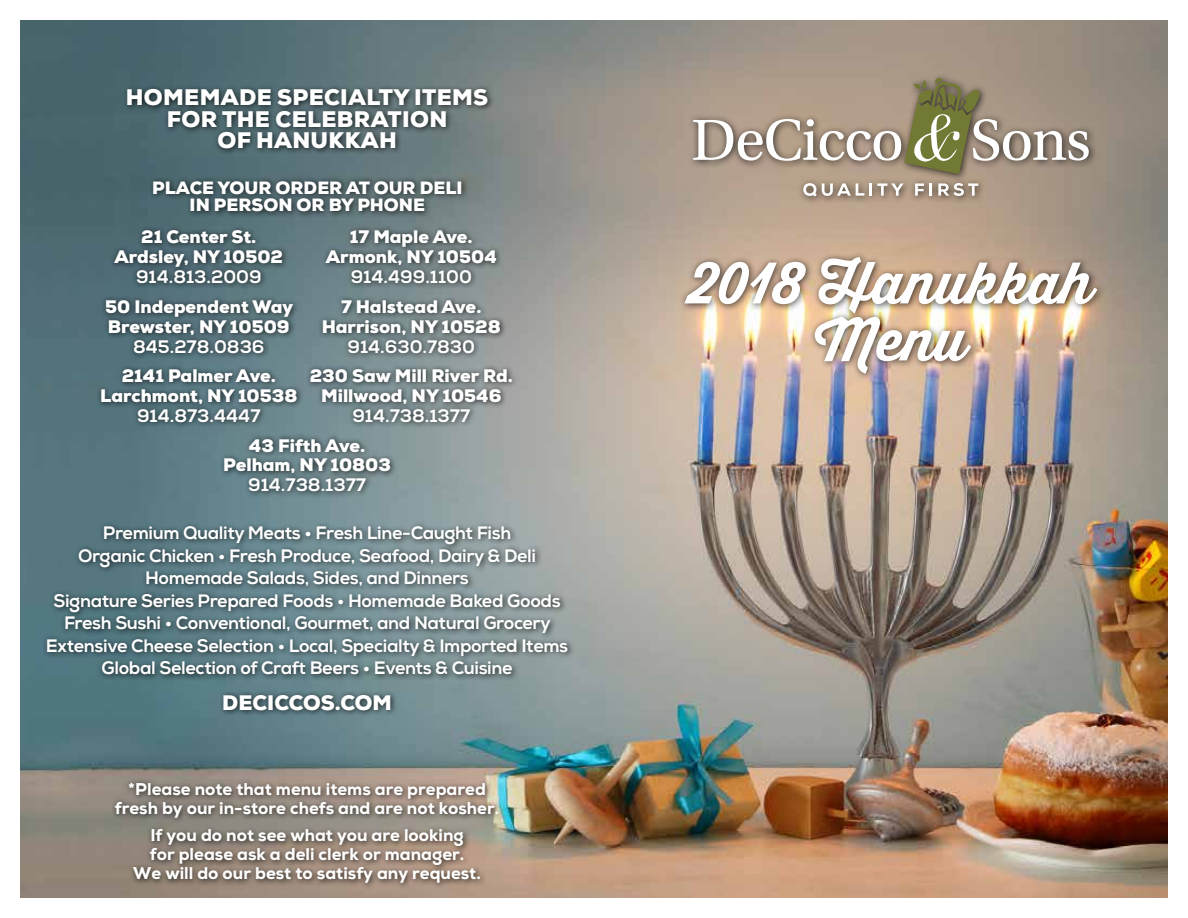
<style>
.page{position:relative;width:1188px;height:918px;background:#fff}
.page>*{position:absolute;margin:0;border:0;box-sizing:border-box;transform-origin:0 0}
.t1{font:700 57px/57px "Thirsty Script";color:#fff;text-align:center}
.t2{font:900 22.5px/21.3px "Nexa";letter-spacing:.015em;color:#fff;text-align:center}
.t3{font:900 21px "Nexa";color:#fff}
.t4{font:900 18.15px/19.8px "Nexa";color:#fff;text-align:center}
.t5{font:800 18.15px "Nexa";color:#fff}
.t6{font:800 18px/22.5px "Nexa";letter-spacing:-.02em;color:#fff;text-align:center}
.t7{font:900 17.85px/17.9px "Nexa";color:#fff;text-align:center}
.t8{font:800 16.95px/18.9px "Nexa";color:#fff;text-align:center}
</style>
<div class="page">
<img style="left:20px;top:20px;width:1148px;height:878px">
<div style="left:219px;top:690px;width:178px;height:28px;background:#000;opacity:.75"></div>
<div style="left:42px;top:521px;width:533px;height:161px;background:#000;opacity:.75"></div>
<div style="left:148px;top:176px;width:321px;height:43px;background:#000;opacity:.75"></div>
<div style="left:109px;top:225px;width:180px;height:65px;background:#000;opacity:.75"></div>
<div style="left:101px;top:295px;width:199px;height:65px;background:#000;opacity:.75"></div>
<div style="left:96px;top:364px;width:208px;height:65px;background:#000;opacity:.75"></div>
<div style="left:321px;top:225px;width:182px;height:65px;background:#000;opacity:.75"></div>
<div style="left:318px;top:295px;width:189px;height:65px;background:#000;opacity:.75"></div>
<div style="left:306px;top:364px;width:213px;height:65px;background:#000;opacity:.75"></div>
<div style="left:219px;top:434px;width:178px;height:64px;background:#000;opacity:.75"></div>
<div style="left:678px;top:251px;width:427px;height:131px;background:#000;opacity:.75"></div>
<div style="left:688px;top:72px;width:409px;height:133px;background:#000;opacity:.75"></div>
<svg style="left:693px;top:78px;width:396px;height:96px;background:#a69885"></svg>
<svg style="left:803px;top:183px;width:61px;height:14px"></svg>
<svg style="left:870px;top:183px;width:34px;height:13px"></svg>
<svg style="left:915px;top:183px;width:17px;height:13px"></svg>
<svg style="left:938px;top:183px;width:40px;height:13px"></svg>
<div style="left:123px;top:84px;width:372px;height:71px;background:#000;opacity:.75"></div>
<div style="left:111px;top:778px;width:394px;height:112px;background:#000;opacity:.75"></div>
<p class="t2" style="left:126px;top:87px;width:364px">HOMEMADE SPECIALTY ITEMS<br>FOR THE CELEBRATION<br>OF HANUKKAH</p>
<p class="t7" style="left:152px;top:179px;width:312px">PLACE YOUR ORDER AT OUR DELI<br>IN PERSON OR BY PHONE</p>
<p class="t4" style="left:115px;top:227px;width:170px">21 Center St.<br>Ardsley, NY 10502</p>
<p class="t5" style="left:136px;top:266px;width:127px">914.813.2009</p>
<p class="t4" style="left:105px;top:297px;width:189px;text-align:left">50 Independent Way<br>Brewster, NY 10509</p>
<p class="t5" style="left:133px;top:336px;width:133px">845.278.0836</p>
<p class="t4" style="left:100px;top:366px;width:199px">2141 Palmer Ave.<br>Larchmont, NY 10538</p>
<p class="t5" style="left:137px;top:404px;width:125px">914.873.4447</p>
<p class="t4" style="left:326px;top:227px;width:173px">17 Maple Ave.<br>Armonk, NY 10504</p>
<p class="t5" style="left:351px;top:266px;width:123px">914.499.1100</p>
<p class="t4" style="left:322px;top:297px;width:181px">7 Halstead Ave.<br>Harrison, NY 10528</p>
<p class="t5" style="left:347px;top:336px;width:129px">914.630.7830</p>
<p class="t4" style="left:310px;top:366px;width:205px">230 Saw Mill River Rd.<br>Millwood, NY 10546</p>
<p class="t5" style="left:352px;top:404px;width:119px">914.738.1377</p>
<p class="t4" style="left:223px;top:436px;width:169px">43 Fifth Ave.<br>Pelham, NY 10803</p>
<p class="t5" style="left:248px;top:474px;width:119px">914.738.1377</p>
<p class="t6" style="left:46px;top:522px;width:524px">Premium Quality Meats • Fresh Line-Caught Fish<br>Organic Chicken • Fresh Produce, Seafood, Dairy &amp; Deli Homemade Salads, Sides, and Dinners<br>Signature Series Prepared Foods • Homemade Baked Goods Fresh Sushi • Conventional, Gourmet, and Natural Grocery Extensive Cheese Selection • Local, Specialty &amp; Imported Items Global Selection of Craft Beers • Events &amp; Cuisine</p>
<p class="t3" style="left:222px;top:689px;width:171px">DECICCOS.COM</p>
<p class="t8" style="left:115px;top:780px;width:386px">*Please note that menu items are prepared fresh by our in-store chefs and are not kosher.</p>
<p class="t8" style="left:133px;top:826px;width:349px">If you do not see what you are looking<br>for please ask a deli clerk or manager.<br>We will do our best to satisfy any request.</p>
<h1 class="t1" style="left:689px;top:254px;width:406px">2018 Hanukkah<br>Menu</h1>
</div>
